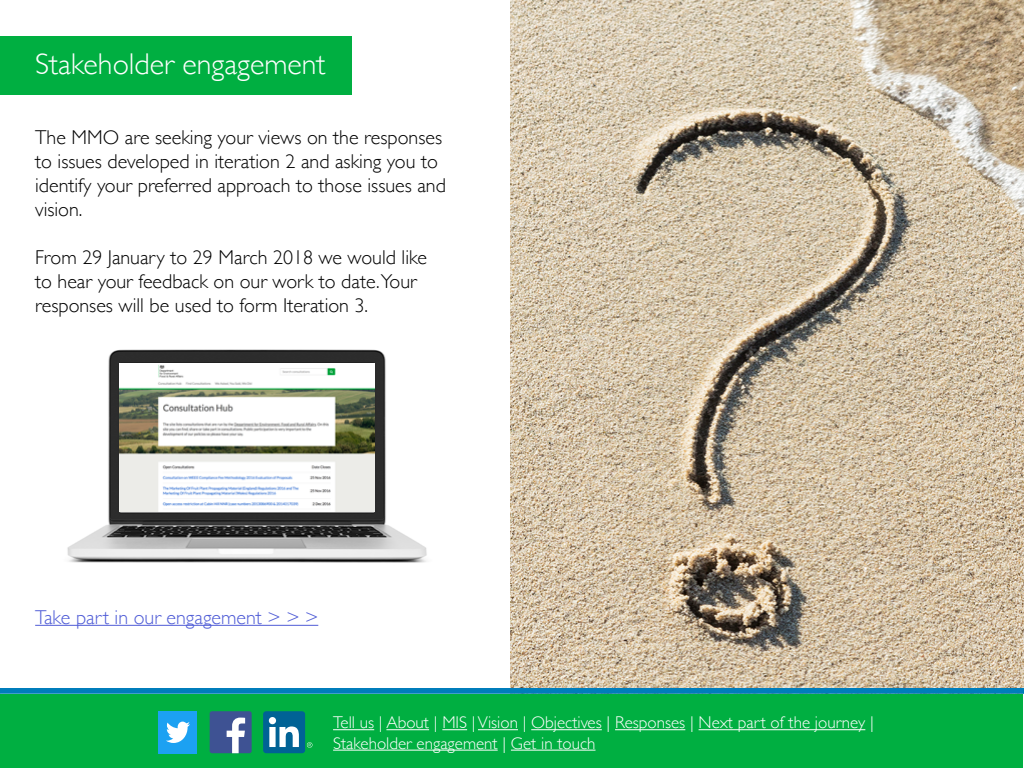
<style>
.page{position:relative;width:1024px;height:768px;background:#fff}
.page>*{position:absolute;margin:0;border:0;box-sizing:border-box;transform-origin:0 0}
.t1{font:300 30px "Gill Sans";color:#fff}
.t2{font:300 20px/24px "Gill Sans";color:#000}
.t3{font:300 20px "Gill Sans";color:#4f5cd6}
.t4{font:300 17px/20.4px "Gill Sans";color:#fff}
</style>
<div class="page">
<div style="left:0;top:36px;width:352px;height:60px;background:#00af41"></div>
<img style="left:510px;top:0;width:514px;height:688px">
<hr style="left:35px;top:625px;width:283px;height:1px;background:#4f5cd6">
<img style="left:67px;top:349px;width:360px;height:214px">
<img style="left:119px;top:363px;width:256px;height:149px">
<div style="left:0;top:694px;width:1023px;height:74px;background:#00af41"></div>
<svg style="left:307px;top:742px;width:5px;height:6px"></svg>
<div style="left:263px;top:711px;width:42px;height:42px;background:#006295;border-radius:3px"></div>
<svg style="left:269px;top:717px;width:30px;height:30px"></svg>
<div style="left:159px;top:711px;width:38px;height:42px;background:#1ca1f2"></div>
<svg style="left:166px;top:722px;width:24px;height:21px"></svg>
<div style="left:210px;top:711px;width:42px;height:42px;background:#3e5293;border-radius:2px"></div>
<svg style="left:227px;top:718px;width:18px;height:35px"></svg>
<hr style="left:333px;top:729px;width:41px;height:1px;background:#fff">
<hr style="left:386px;top:729px;width:43px;height:1px;background:#fff">
<svg style="left:442px;top:729px;width:25px;height:1px"></svg>
<hr style="left:478px;top:729px;width:40px;height:1px;background:#fff">
<hr style="left:531px;top:729px;width:71px;height:1px;background:#fff">
<hr style="left:615px;top:729px;width:70px;height:1px;background:#fff">
<hr style="left:699px;top:729px;width:166px;height:1px;background:#fff">
<hr style="left:333px;top:750px;width:165px;height:1px;background:#fff">
<hr style="left:511px;top:750px;width:85px;height:1px;background:#fff">
<hr style="left:0;top:689px;width:1023px;height:4px;background:#007dbb">
<div style="left:0;top:688px;width:1024px;height:6px;border:1px solid #007dbb"></div>
<p class="t1" style="left:35px;top:40px;width:292px">Stakeholder engagement</p>
<p class="t2" style="left:35px;top:124px;width:412px">The MMO are seeking your views on the responses to issues developed in iteration 2 and asking you to identify your preferred approach to those issues and vision.</p>
<p class="t2" style="left:35px;top:244px;width:393px">From 29 January to 29 March 2018 we would like to hear your feedback on our work to date.Your responses will be used to form Iteration 3.</p>
<p class="t3" style="left:35px;top:601px;width:285px">Take part in our engagement &gt; &gt; &gt;</p>
<p class="t4" style="left:333px;top:712px;width:542px">Tell us | About | MIS | Vision | Objectives | Responses | Next part of the journey |<br>Stakeholder engagement | Get in touch</p>
</div>
